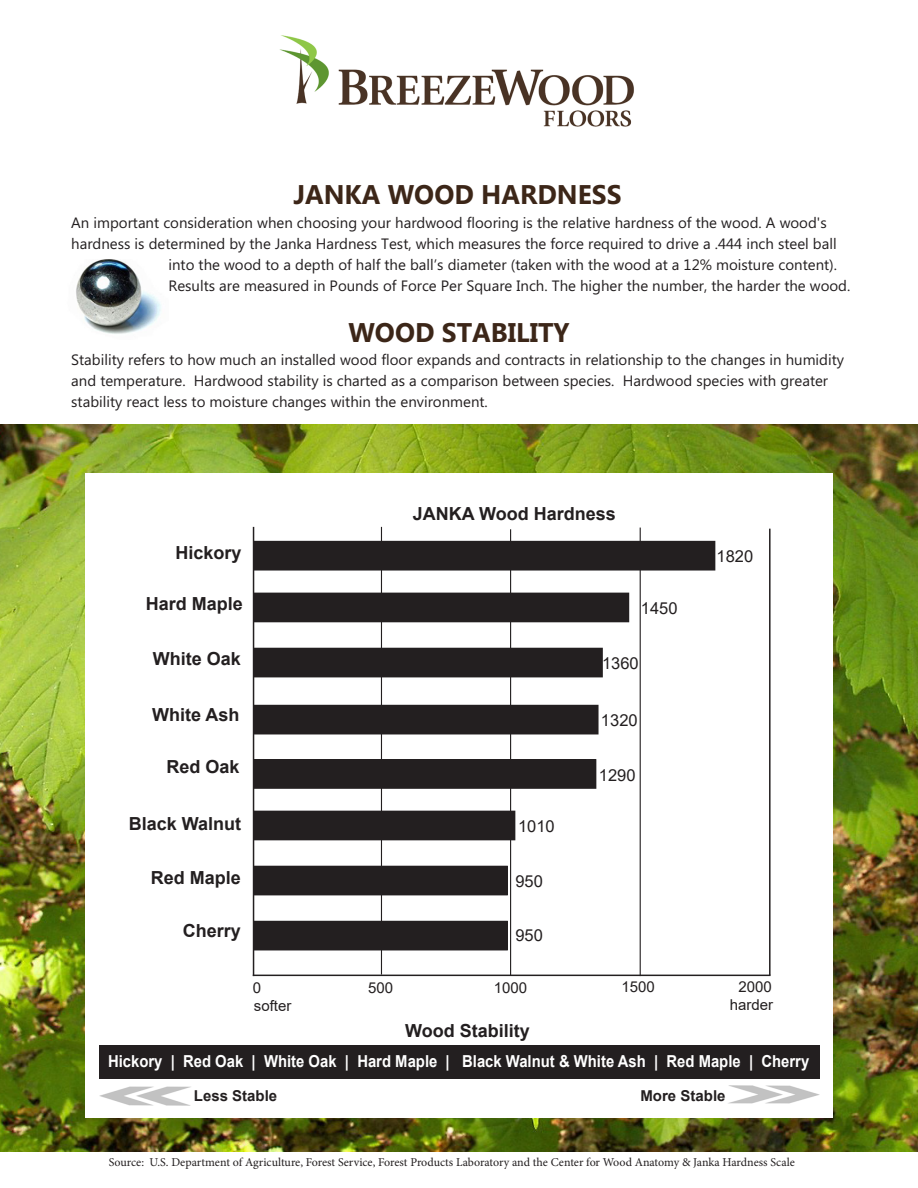
<style>
.page{position:relative;width:918px;height:1188px;background:#fff}
.page>*{position:absolute;margin:0;border:0;box-sizing:border-box;transform-origin:0 0}
.t1{font:700 27px "Microsoft Phags Pa";color:#3c2618}
.t2{font:700 18px "Arial";color:#231f20}
.t3{font:700 16.5px "Arial";color:#fff;scale:.9 1}
.t4{font:16.5px "Arial";color:#231f20}
.t5{font:15px/21px "Microsoft Phags Pa";color:#231f20}
.t6{font:15px "Arial";color:#231f20}
.t7{font:700 15px "Arial";color:#231f20}
.t8{font:12px "Minion Pro";letter-spacing:-.005em;color:#231f20}
</style>
<div class="page">
<img style="left:0;top:425px;width:918px;height:726px">
<img style="left:76px;top:259px;width:85px;height:75px">
<img style="left:280px;top:35px;width:354px;height:92px">
<div style="left:85px;top:473px;width:748px;height:645px;background:#fff"></div>
<hr style="left:253px;top:527px;width:1px;height:449px;background:#231f20">
<hr style="left:381px;top:527px;width:1px;height:448px;background:#231f20">
<hr style="left:510px;top:529px;width:1px;height:447px;background:#231f20">
<hr style="left:769px;top:529px;width:2px;height:446px;background:#231f20">
<div style="left:254px;top:542px;width:461px;height:28px;background:#231f20"></div>
<div style="left:253px;top:541px;width:462px;height:30px;border:2px solid #231f20"></div>
<div style="left:254px;top:593px;width:374px;height:29px;background:#231f20"></div>
<div style="left:254px;top:648px;width:348px;height:29px;background:#231f20"></div>
<div style="left:254px;top:706px;width:344px;height:28px;background:#231f20"></div>
<div style="left:254px;top:705px;width:345px;height:29px;border:2px solid #231f20"></div>
<div style="left:254px;top:760px;width:342px;height:28px;background:#231f20"></div>
<div style="left:253px;top:759px;width:343px;height:30px;border:2px solid #231f20"></div>
<div style="left:254px;top:811px;width:261px;height:29px;background:#231f20"></div>
<div style="left:254px;top:866px;width:253px;height:29px;background:#231f20"></div>
<div style="left:254px;top:922px;width:253px;height:28px;background:#231f20"></div>
<div style="left:253px;top:921px;width:255px;height:29px;border:2px solid #231f20"></div>
<hr style="left:253px;top:975px;width:518px;height:1px;background:#231f20">
<hr style="left:640px;top:528px;width:1px;height:448px;background:#231f20">
<div style="left:99px;top:1045px;width:721px;height:34px;background:#231f20"></div>
<img style="left:99px;top:1087px;width:92px;height:18px">
<img style="left:728px;top:1085px;width:92px;height:19px">
<p class="t1" style="left:293px;top:175px;width:330px">JANKA WOOD HARDNESS</p>
<p class="t5" style="left:71px;top:211px;width:757px">An important consideration when choosing your hardwood flooring is the relative hardness of the wood. A wood's</p>
<p class="t5" style="left:71px;top:232px;width:767px">hardness is determined by the Janka Hardness Test, which measures the force required to drive a .444 inch steel ball</p>
<p class="t5" style="left:168px;top:253px;width:670px">into the wood to a depth of half the ball’s diameter (taken with the wood at a 12% moisture content).</p>
<p class="t5" style="left:168px;top:274px;width:683px">Results are measured in Pounds of Force Per Square Inch. The higher the number, the harder the wood.</p>
<p class="t1" style="left:348px;top:314px;width:223px">WOOD STABILITY</p>
<p class="t5" style="left:71px;top:348px;width:774px">Stability refers to how much an installed wood floor expands and contracts in relationship to the changes in humidity and temperature. Hardwood stability is charted as a comparison between species. Hardwood species with greater stability react less to moisture changes within the environment.</p>
<p class="t2" style="left:175px;top:540px;width:68px">Hickory</p>
<p class="t2" style="left:146px;top:591px;width:99px">Hard Maple</p>
<p class="t2" style="left:413px;top:501px;width:205px">JANKA Wood Hardness</p>
<p class="t4" style="left:641px;top:597px;width:38px">1450</p>
<p class="t2" style="left:153px;top:646px;width:90px">White Oak</p>
<p class="t4" style="left:602px;top:652px;width:38px">1360</p>
<p class="t2" style="left:152px;top:702px;width:89px">White Ash</p>
<p class="t4" style="left:601px;top:709px;width:38px">1320</p>
<p class="t2" style="left:166px;top:754px;width:75px">Red Oak</p>
<p class="t4" style="left:599px;top:764px;width:38px">1290</p>
<p class="t2" style="left:129px;top:811px;width:114px">Black Walnut</p>
<p class="t4" style="left:518px;top:815px;width:38px">1010</p>
<p class="t2" style="left:151px;top:865px;width:92px">Red Maple</p>
<p class="t4" style="left:515px;top:870px;width:29px">950</p>
<p class="t2" style="left:183px;top:918px;width:60px">Cherry</p>
<p class="t4" style="left:515px;top:924px;width:29px">950</p>
<p class="t4" style="left:717px;top:545px;width:38px">1820</p>
<p class="t6" style="left:253px;top:977px;width:10px">0</p>
<p class="t6" style="left:368px;top:977px;width:27px">500</p>
<p class="t6" style="left:494px;top:977px;width:35px">1000</p>
<p class="t6" style="left:621px;top:976px;width:35px">1500</p>
<p class="t6" style="left:739px;top:976px;width:35px">2000</p>
<p class="t6" style="left:254px;top:995px;width:39px">softer</p>
<p class="t6" style="left:730px;top:994px;width:45px">harder</p>
<p class="t2" style="left:405px;top:1018px;width:126px">Wood Stability</p>
<p class="t3" style="left:108px;top:1050px;width:781px">Hickory | Red Oak | White Oak | Hard Maple | Black Walnut &amp; White Ash | Red Maple | Cherry</p>
<p class="t7" style="left:194px;top:1085px;width:85px">Less Stable</p>
<p class="t7" style="left:640px;top:1085px;width:87px">More Stable</p>
<p class="t8" style="left:109px;top:1154px;width:688px">Source: U.S. Department of Agriculture, Forest Service, Forest Products Laboratory and the Center for Wood Anatomy &amp; Janka Hardness Scale</p>
</div>
